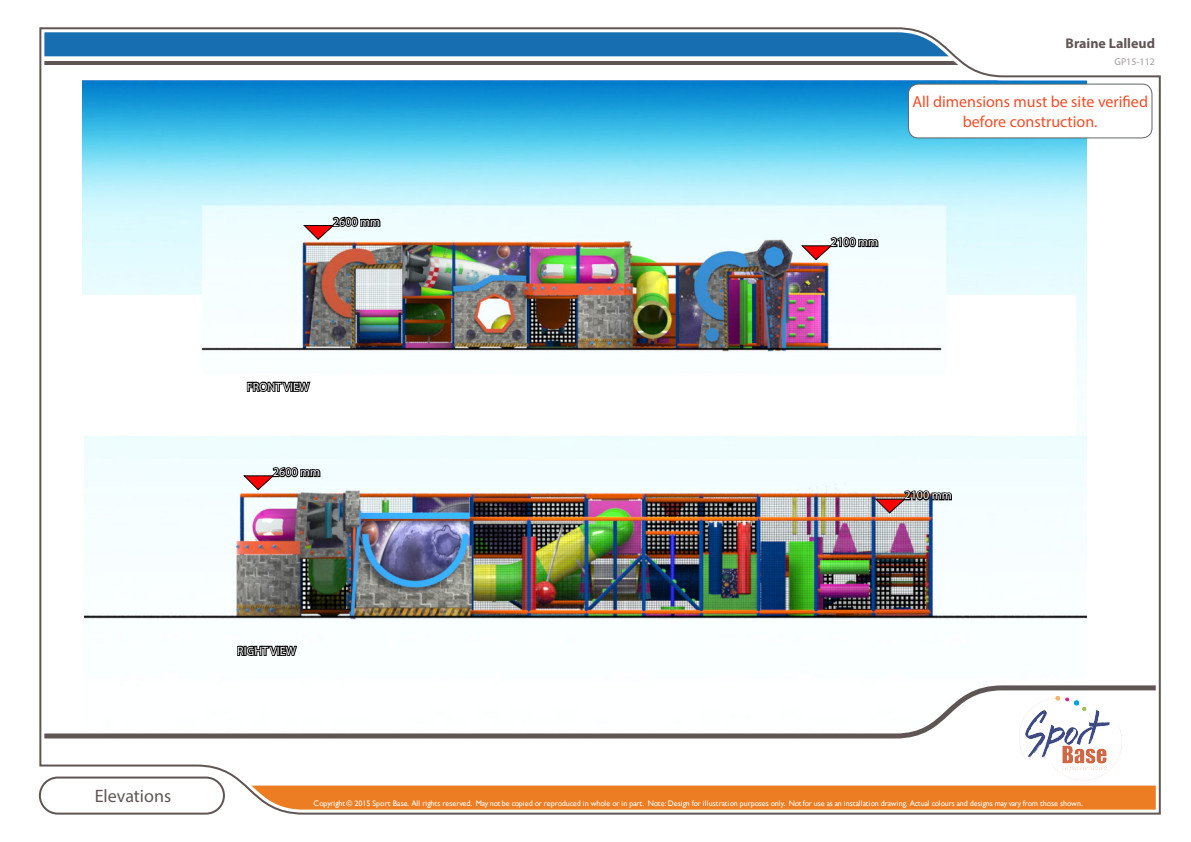
<style>
.page{position:relative;width:1191px;height:842px;background:#fff}
.page>*{position:absolute;margin:0;border:0;box-sizing:border-box;transform-origin:0 0}
.t1{font:18px "Myriad Pro";color:#5f5654}
.t2{font:16px/19.2px "Myriad Pro";color:#f04e29;text-align:center}
.t3{font:700 14px "Myriad Pro";color:#5f5654}
.t4{font:12px "Myriad Pro";color:#fff}
.t5{font:10px "Myriad Pro";color:#a29c9a}
.t6{font:8px "Gill Sans";color:#fff}
</style>
<div class="page">
<img style="left:38px;top:27px;width:1123px;height:788px">
<div style="left:39px;top:777px;width:184px;height:37px;background:#fff;border-radius:18px"></div>
<div style="left:39px;top:776px;width:186px;height:39px;border:2px solid #5f5654;border-radius:18px"></div>
<img style="left:1015px;top:690px;width:110px;height:95px">
<svg style="left:302px;top:216px;width:79px;height:25px"></svg>
<svg style="left:242px;top:466px;width:79px;height:25px"></svg>
<svg style="left:800px;top:236px;width:79px;height:25px"></svg>
<svg style="left:873px;top:489px;width:80px;height:25px"></svg>
<div style="left:908px;top:84px;width:244px;height:54px;background:#fff;border-radius:10px"></div>
<div style="left:908px;top:84px;width:244px;height:54px;border:1px solid #636466;border-radius:10px"></div>
<svg style="left:246px;top:353px;width:66px;height:65px"></svg>
<svg style="left:236px;top:617px;width:62px;height:65px"></svg>
<p class="t1" style="left:95px;top:785px;width:78px">Elevations</p>
<h3 class="t3" style="left:1065px;top:34px;width:91px">Braine Lalleud</h3>
<p class="t5" style="left:1114px;top:55px;width:42px">GP15-112</p>
<p class="t4" style="left:333px;top:214px;width:49px">2600 mm</p>
<p class="t4" style="left:247px;top:379px;width:64px">FRONT VIEW</p>
<p class="t4" style="left:273px;top:465px;width:49px">2600 mm</p>
<p class="t4" style="left:237px;top:643px;width:60px">RIGHT VIEW</p>
<p class="t2" style="left:912px;top:92px;width:237px">All dimensions must be site verified before construction.</p>
<p class="t4" style="left:831px;top:235px;width:49px">2100 mm</p>
<p class="t4" style="left:904px;top:488px;width:49px">2100 mm</p>
<p class="t6" style="left:313px;top:799px;width:770px">Copyright © 2015 Sport Base. All rights reserved. May not be copied or reproduced in whole or in part. Note: Design for illustration purposes only. Not for use as an installation drawing. Actual colours and designs may vary from those shown.</p>
</div>
